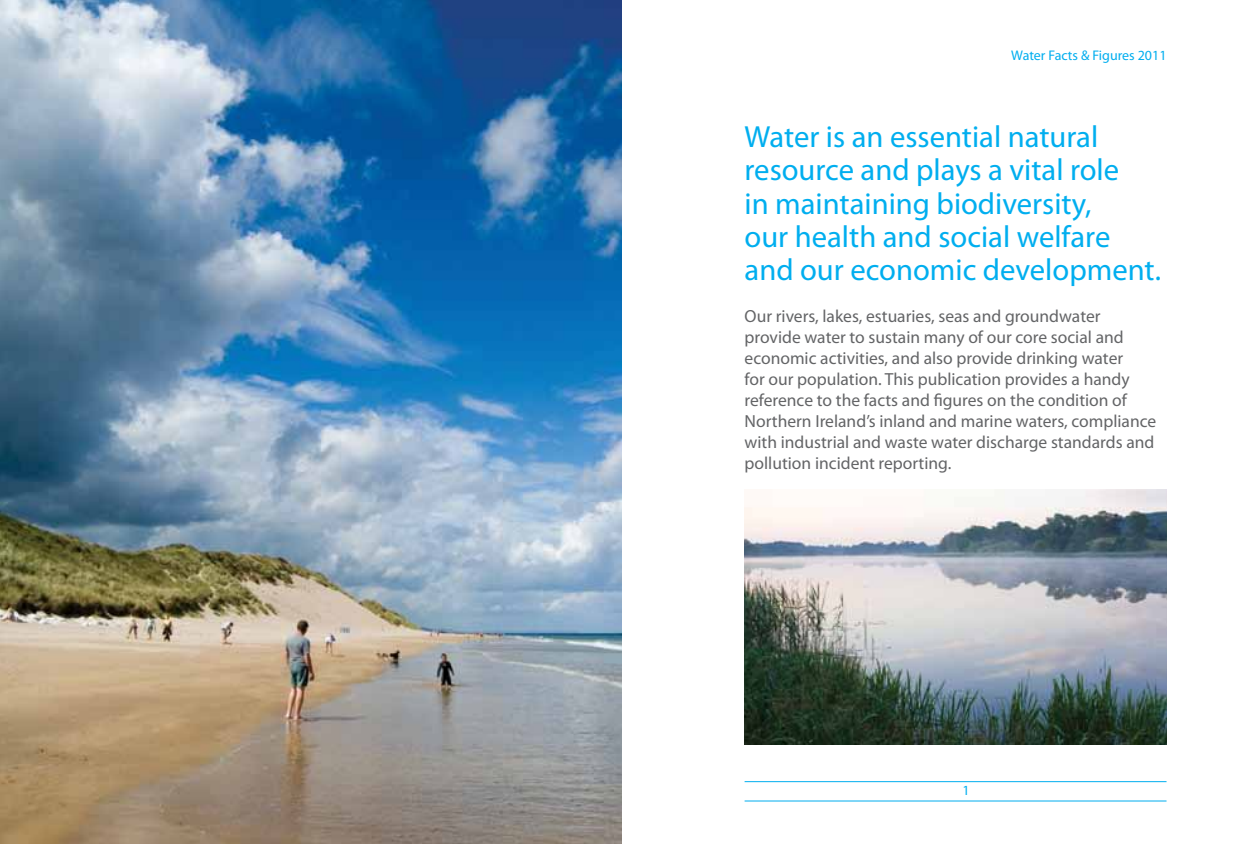
<style>
.page{position:relative;width:1241px;height:844px;background:#fff}
.page>*{position:absolute;margin:0;border:0;box-sizing:border-box;transform-origin:0 0}
.t1{font:30.62px/33.2px "Myriad Pro";color:#00aeef}
.t2{font:17.5px/21px "Myriad Pro";color:#636466}
.t3{font:14px "Myriad Pro";color:#00aeef}
</style>
<div class="page">
<hr style="left:744px;top:781px;width:422px;height:1px;background:#00aeef">
<hr style="left:744px;top:800px;width:422px;height:1px;background:#00aeef">
<img style="left:744px;top:489px;width:422px;height:255px">
<img style="left:0;top:0;width:621px;height:843px">
<p class="t3" style="left:1011px;top:47px;width:157px">Water Facts &amp; Figures 2011</p>
<h1 class="t1" style="left:744px;top:120px;width:418px">Water is an essential natural resource and plays a vital role<br>in maintaining biodiversity,<br>our health and social welfare and our economic development.</h1>
<p class="t2" style="left:744px;top:305px;width:413px">Our rivers, lakes, estuaries, seas and groundwater provide water to sustain many of our core social and economic activities, and also provide drinking water<br>for our population. This publication provides a handy reference to the facts and figures on the condition of Northern Ireland’s inland and marine waters, compliance with industrial and waste water discharge standards and pollution incident reporting.</p>
<p class="t3" style="left:962px;top:781px;width:9px">1</p>
</div>
